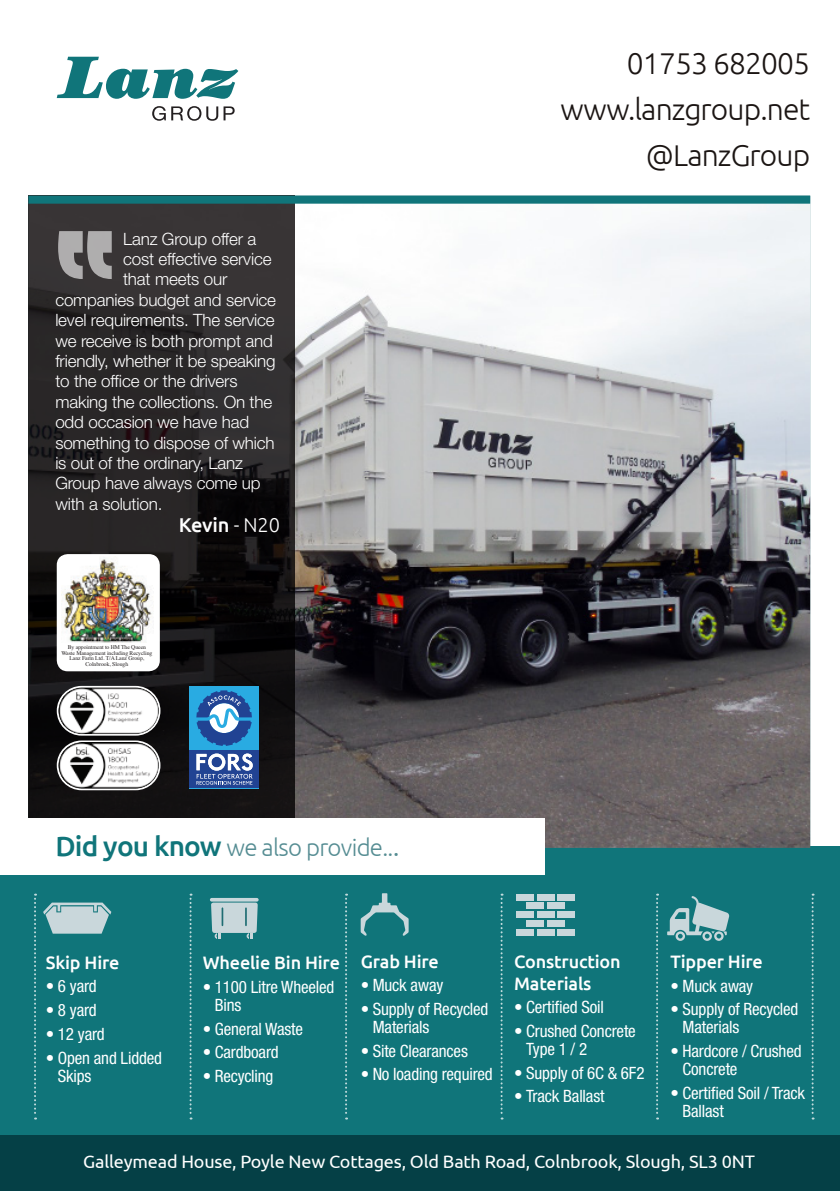
<style>
.page{position:relative;width:840px;height:1191px;background:#fff}
.page>*{position:absolute;margin:0;border:0;box-sizing:border-box;transform-origin:0 0}
.t1{font:300 30px "Ubuntu";letter-spacing:-.03em;color:#1b1513}
.t2{font:300 24px "Ubuntu";letter-spacing:-.03em;color:#568d93}
.t3{font:500 20px "Ubuntu";letter-spacing:-.01em;color:#fff}
.t4{font:18px "Ubuntu";letter-spacing:-.01em;color:#fff}
.Did_you_know_HEADING{font:500 18px/21.6px "Ubuntu";letter-spacing:-.01em;color:#fff}
.Did_you_know_-_body{font:condensed 17px/18px "Helvetica Neue";letter-spacing:-.01em;color:#fff}
.Body_Copy{font:300 17px "Helvetica Neue";letter-spacing:-.01em;color:#fff}
.Intro_Body_Copy{font:5.8px/5.8px "Times";letter-spacing:-.01em;color:#231f20;text-align:center}
.s1{font-weight:300}
.s2{font-weight:500;font-size:28px;color:#10757a}
.s3{font-size:28px}
</style>
<div class="page">
<div style="left:0;top:846px;width:839px;height:345px;background:#10757a"></div>
<div style="left:0;top:1135px;width:839px;height:56px;background:#054046"></div>
<svg style="left:57px;top:57px;width:181px;height:42px"></svg>
<svg style="left:152px;top:106px;width:82px;height:15px"></svg>
<img style="left:295px;top:204px;width:514px;height:644px">
<svg style="left:28px;top:204px;width:267px;height:614px;background:#232021"></svg>
<svg style="left:58px;top:231px;width:54px;height:48px;background:#8e8c8d"></svg>
<div style="left:0;top:818px;width:544px;height:56px;background:#fff"></div>
<div style="left:28px;top:196px;width:781px;height:8px;background:#10757a"></div>
<svg style="left:34px;top:893px;width:2px;height:226px"></svg>
<svg style="left:345px;top:893px;width:2px;height:226px"></svg>
<svg style="left:189px;top:893px;width:2px;height:226px"></svg>
<svg style="left:500px;top:893px;width:2px;height:226px"></svg>
<svg style="left:811px;top:893px;width:2px;height:226px"></svg>
<svg style="left:656px;top:893px;width:1px;height:226px"></svg>
<svg style="left:43px;top:902px;width:68px;height:31px;background:#a2c2c6"></svg>
<hr style="left:210px;top:898px;width:48px;height:3px;background:#c9d7db;border-radius:2px">
<svg style="left:211px;top:902px;width:47px;height:37px"></svg>
<svg style="left:360px;top:893px;width:48px;height:42px"></svg>
<div style="left:516px;top:929px;width:17px;height:7px;background:#c9d7db"></div>
<div style="left:536px;top:929px;width:18px;height:7px;background:#c9d7db"></div>
<div style="left:526px;top:920px;width:18px;height:7px;background:#c9d7db"></div>
<div style="left:516px;top:911px;width:17px;height:7px;background:#c9d7db"></div>
<div style="left:536px;top:911px;width:18px;height:7px;background:#c9d7db"></div>
<div style="left:526px;top:902px;width:18px;height:7px;background:#c9d7db"></div>
<div style="left:546px;top:920px;width:18px;height:7px;background:#c9d7db"></div>
<div style="left:546px;top:902px;width:18px;height:7px;background:#c9d7db"></div>
<div style="left:516px;top:893px;width:17px;height:7px;background:#c9d7db"></div>
<div style="left:536px;top:893px;width:18px;height:7px;background:#c9d7db"></div>
<div style="left:556px;top:929px;width:18px;height:7px;background:#c9d7db"></div>
<div style="left:556px;top:911px;width:18px;height:7px;background:#c9d7db"></div>
<div style="left:556px;top:893px;width:18px;height:7px;background:#c9d7db"></div>
<svg style="left:667px;top:896px;width:62px;height:45px"></svg>
<div style="left:189px;top:686px;width:70px;height:102px;background:#29abe2"></div>
<div style="left:189px;top:750px;width:70px;height:38px;background:#214393"></div>
<svg style="left:196px;top:690px;width:56px;height:56px"></svg>
<svg style="left:196px;top:753px;width:56px;height:31px"></svg>
<img style="left:58px;top:687px;width:101px;height:47px;border-radius:23px">
<div style="left:57px;top:686px;width:103px;height:49px;border:1px solid #fff;border-radius:24px"></div>
<img style="left:58px;top:742px;width:101px;height:46px;border-radius:23px">
<div style="left:57px;top:740px;width:103px;height:50px;border:1px solid #fff;border-radius:24px"></div>
<div style="left:57px;top:554px;width:103px;height:117px;background:#fff;border-radius:11px"></div>
<img style="left:61px;top:557px;width:91px;height:86px">
<p class="Body_Copy" style="left:123px;top:228px;width:135px">Lanz Group offer a</p>
<p class="Body_Copy" style="left:123px;top:248px;width:150px">cost effective service</p>
<p class="Body_Copy" style="left:123px;top:269px;width:106px">that meets our</p>
<p class="Body_Copy" style="left:55px;top:289px;width:222px">companies budget and service</p>
<p class="Body_Copy" style="left:55px;top:310px;width:221px">level requirements. The service</p>
<p class="Body_Copy" style="left:55px;top:330px;width:219px">we receive is both prompt and</p>
<p class="Body_Copy" style="left:55px;top:350px;width:221px">friendly, whether it be speaking</p>
<p class="Body_Copy" style="left:55px;top:371px;width:184px">to the office or the drivers</p>
<p class="Body_Copy" style="left:55px;top:391px;width:218px">making the collections. On the</p>
<p class="Body_Copy" style="left:55px;top:412px;width:195px">odd occasion we have had</p>
<p class="Body_Copy" style="left:55px;top:432px;width:221px">something to dispose of which</p>
<p class="Body_Copy" style="left:55px;top:452px;width:189px">is out of the ordinary, Lanz</p>
<p class="Body_Copy" style="left:55px;top:473px;width:207px">Group have always come up</p>
<p class="Body_Copy" style="left:55px;top:493px;width:109px">with a solution.</p>
<p class="t3" style="left:178px;top:512px;width:103px">Kevin <span class="s1">- N20</span></p>
<p class="Intro_Body_Copy" style="left:68px;top:643px;width:80px">By appointment to HM The Queen</p>
<p class="Intro_Body_Copy" style="left:61px;top:649px;width:92px">Waste Management including Recycling</p>
<p class="Intro_Body_Copy" style="left:69px;top:655px;width:76px">Lanz Farm Ltd. T/A Lanz Group,<br>Colnbrook, Slough</p>
<p class="t1" style="left:626px;top:46px;width:185px">01753 682005</p>
<p class="t1" style="left:560px;top:92px;width:251px">www.lanzgroup.net</p>
<p class="t1" style="left:645px;top:138px;width:166px">@LanzGroup</p>
<p class="t2" style="left:55px;top:833px;width:345px"><span class="s2">Did you know</span> we also provide..<span class="s3">.</span></p>
<p class="Did_you_know_HEADING" style="left:46px;top:951px;width:75px">Skip Hire</p>
<p class="Did_you_know_-_body" style="left:46px;top:977px;width:52px">• 6 yard</p>
<p class="Did_you_know_-_body" style="left:46px;top:1001px;width:52px">• 8 yard</p>
<p class="Did_you_know_-_body" style="left:46px;top:1024px;width:60px">• 12 yard</p>
<p class="Did_you_know_-_body" style="left:58px;top:1048px;width:105px;text-indent:-12px">• Open and Lidded<br>Skips</p>
<p class="Did_you_know_HEADING" style="left:203px;top:951px;width:138px">Wheelie Bin Hire</p>
<p class="Did_you_know_-_body" style="left:215px;top:978px;width:121px;text-indent:-12px">• 1100 Litre Wheeled<br>Bins</p>
<p class="Did_you_know_-_body" style="left:203px;top:1019px;width:101px">• General Waste</p>
<p class="Did_you_know_-_body" style="left:203px;top:1043px;width:77px">• Cardboard</p>
<p class="Did_you_know_-_body" style="left:203px;top:1067px;width:72px">• Recycling</p>
<p class="Did_you_know_HEADING" style="left:360px;top:949px;width:80px">Grab Hire</p>
<p class="Did_you_know_-_body" style="left:360px;top:976px;width:84px">• Muck away</p>
<p class="Did_you_know_-_body" style="left:372px;top:999px;width:117px;text-indent:-12px">• Supply of Recycled<br>Materials</p>
<p class="Did_you_know_-_body" style="left:360px;top:1041px;width:109px">• Site Clearances</p>
<p class="Did_you_know_-_body" style="left:360px;top:1065px;width:133px">• No loading required</p>
<p class="Did_you_know_HEADING" style="left:514px;top:950px;width:108px">Construction<br>Materials</p>
<p class="Did_you_know_-_body" style="left:514px;top:998px;width:91px">• Certified Soil</p>
<p class="Did_you_know_-_body" style="left:526px;top:1021px;width:111px;text-indent:-12px">• Crushed Concrete<br>Type 1 / 2</p>
<p class="Did_you_know_-_body" style="left:514px;top:1063px;width:132px">• Supply of 6C &amp; 6F2</p>
<p class="Did_you_know_-_body" style="left:514px;top:1087px;width:92px">• Track Ballast</p>
<p class="Did_you_know_HEADING" style="left:670px;top:950px;width:94px">Tipper Hire</p>
<p class="Did_you_know_-_body" style="left:670px;top:976px;width:84px">• Muck away</p>
<p class="Did_you_know_-_body" style="left:682px;top:1000px;width:117px;text-indent:-12px">• Supply of Recycled<br>Materials</p>
<p class="Did_you_know_-_body" style="left:682px;top:1042px;width:120px;text-indent:-12px">• Hardcore / Crushed<br>Concrete</p>
<p class="Did_you_know_-_body" style="left:682px;top:1083px;width:124px;text-indent:-12px">• Certified Soil / Track<br>Ballast</p>
<p class="t4" style="left:83px;top:1150px;width:672px">Galleymead House, Poyle New Cottages, Old Bath Road, Colnbrook, Slough, SL3 0NT</p>
</div>
